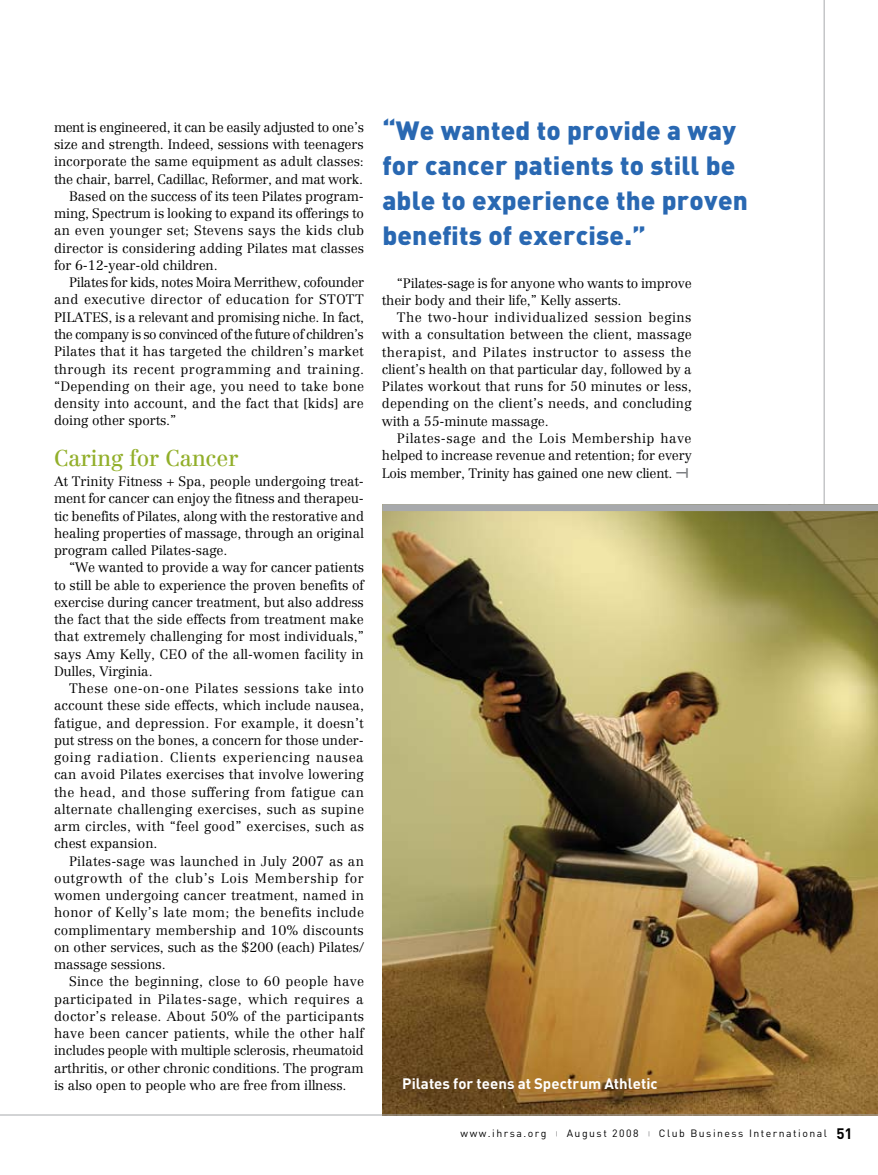
<style>
.page{position:relative;width:878px;height:1175px;background:#fff}
.page>*{position:absolute;margin:0;border:0;box-sizing:border-box;transform-origin:0 0}
.t1{font:900 26.1px/34.8px "DIN";letter-spacing:.01em;color:#2968b2}
.t2{font:22.5px "Centennial";letter-spacing:-.01em;color:#92af2a}
.t3{font:700 15px "DIN";letter-spacing:.005em;color:#fff}
.t4{font:300 13.5px/17.2px "Centennial";letter-spacing:-.01em;color:#000;text-align:justify}
.t5{font:300 13.5px "Centennial";letter-spacing:.01em;color:#000}
.t6{font:300 13.5px "Centennial";letter-spacing:-.035em;color:#000}
.t7{font:300 13.5px "Centennial";letter-spacing:.015em;color:#000}
.t8{font:300 13.5px "Centennial";letter-spacing:.025em;color:#000}
.t9{font:300 13.5px "Centennial";letter-spacing:.03em;color:#000}
.t10{font:10.5px "DIN";letter-spacing:.14em;color:#000}
.s1{font-family:"DIN";font-weight:700;font-size:11.25px;color:#76787b}
.s2{font-size:6px;color:#58595b}
.s3{font-weight:700;font-size:15px}
</style>
<div class="page">
<hr style="left:823px;top:0;width:1px;height:1115px;background:#a7a9ac">
<img style="left:382px;top:511px;width:496px;height:603px">
<div style="left:382px;top:504px;width:496px;height:7px;background:#a7a9ac"></div>
<hr style="left:0;top:1114px;width:878px;height:1px;background:#a7a9ac">
<p class="t4" style="left:54px;top:118px;width:311px">ment is engineered, it can be easily adjusted to one’s</p>
<p class="t4" style="left:54px;top:136px;width:311px">size and strength. Indeed, sessions with teenagers</p>
<p class="t4" style="left:54px;top:153px;width:311px">incorporate the same equipment as adult classes:</p>
<p class="t4" style="left:54px;top:170px;width:310px">the chair, barrel, Cadillac, Reformer, and mat work.</p>
<p class="t4" style="left:69px;top:187px;width:296px">Based on the success of its teen Pilates program-</p>
<p class="t4" style="left:54px;top:205px;width:311px">ming, Spectrum is looking to expand its offerings to</p>
<p class="t7" style="left:54px;top:223px;width:311px">an even younger set; Stevens says the kids club</p>
<p class="t4" style="left:54px;top:239px;width:311px">director is considering adding Pilates mat classes</p>
<p class="t4" style="left:54px;top:256px;width:165px">for 6-12-year-old children.</p>
<p class="t4" style="left:69px;top:274px;width:296px">Pilates for kids, notes Moira Merrithew, cofounder</p>
<p class="t8" style="left:54px;top:292px;width:311px">and executive director of education for STOTT</p>
<p class="t4" style="left:54px;top:308px;width:311px">PILATES, is a relevant and promising niche. In fact,</p>
<p class="t6" style="left:54px;top:326px;width:311px">the company is so convinced of the future of children’s</p>
<p class="t4" style="left:54px;top:343px;width:311px">Pilates that it has targeted the children’s market</p>
<p class="t9" style="left:54px;top:361px;width:311px">through its recent programming and training.</p>
<p class="t5" style="left:54px;top:378px;width:311px">“Depending on their age, you need to take bone</p>
<p class="t5" style="left:54px;top:395px;width:311px">density into account, and the fact that [kids] are</p>
<p class="t4" style="left:54px;top:412px;width:124px">doing other sports.”</p>
<h2 class="t2" style="left:54px;top:444px;width:186px">Caring for Cancer</h2>
<p class="t4" style="left:54px;top:472px;width:311px">At Trinity Fitness + Spa, people undergoing treat&shy;ment for cancer can enjoy the fitness and therapeu&shy;tic benefits of Pilates, along with the restorative and healing properties of massage, through an original program called Pilates-sage.</p>
<p class="t4" style="left:54px;top:559px;width:311px;text-indent:15px">“We wanted to provide a way for cancer patients to still be able to experience the proven benefits of exercise during cancer treatment, but also address the fact that the side effects from treatment make that extremely challenging for most individuals,” says Amy Kelly, CEO of the all-women facility in Dulles, Virginia.</p>
<p class="t4" style="left:54px;top:679px;width:311px;text-indent:15px">These one-on-one Pilates sessions take into account these side effects, which include nausea, fatigue, and depression. For example, it doesn’t put stress on the bones, a concern for those under&shy;going radiation. Clients experiencing nausea can avoid Pilates exercises that involve lowering the head, and those suffering from fatigue can alternate challenging exercises, such as supine arm circles, with “feel good” exercises, such as chest expansion.</p>
<p class="t4" style="left:54px;top:852px;width:311px;text-indent:15px">Pilates-sage was launched in July 2007 as an outgrowth of the club’s Lois Membership for women undergoing cancer treatment, named in honor of Kelly’s late mom; the benefits include complimentary membership and 10% discounts on other services, such as the $200 (each) Pilates/ massage sessions.</p>
<p class="t4" style="left:54px;top:973px;width:311px;text-indent:15px">Since the beginning, close to 60 people have participated in Pilates-sage, which requires a doctor’s release. About 50% of the participants have been cancer patients, while the other half includes people with multiple sclerosis, rheumatoid arthritis, or other chronic conditions. The program is also open to people who are free from illness.</p>
<h1 class="t1" style="left:382px;top:112px;width:367px">“We wanted to provide a way for cancer patients to still be able to experience the proven benefits of exercise.”</h1>
<p class="t4" style="left:382px;top:274px;width:311px;text-indent:15px">“Pilates-sage is for anyone who wants to improve their body and their life,” Kelly asserts.</p>
<p class="t4" style="left:382px;top:309px;width:311px;text-indent:15px">The two-hour individualized session begins with a consultation between the client, massage therapist, and Pilates instructor to assess the client’s health on that particular day, followed by a Pilates workout that runs for 50 minutes or less, depending on the client’s needs, and concluding with a 55-minute massage.</p>
<p class="t4" style="left:382px;top:429px;width:311px;text-indent:15px">Pilates-sage and the Lois Membership have helped to increase revenue and retention; for every Lois member, Trinity has gained one new client. <span class="s1">—|</span></p>
<p class="t3" style="left:402px;top:1074px;width:257px">Pilates for teens at Spectrum Athletic</p>
<p class="t10" style="left:460px;top:1126px;width:393px">www.ihrsa.org <span class="s2">|</span> August 2008 <span class="s2">|</span> Club Business International <span class="s3">51</span></p>
</div>
